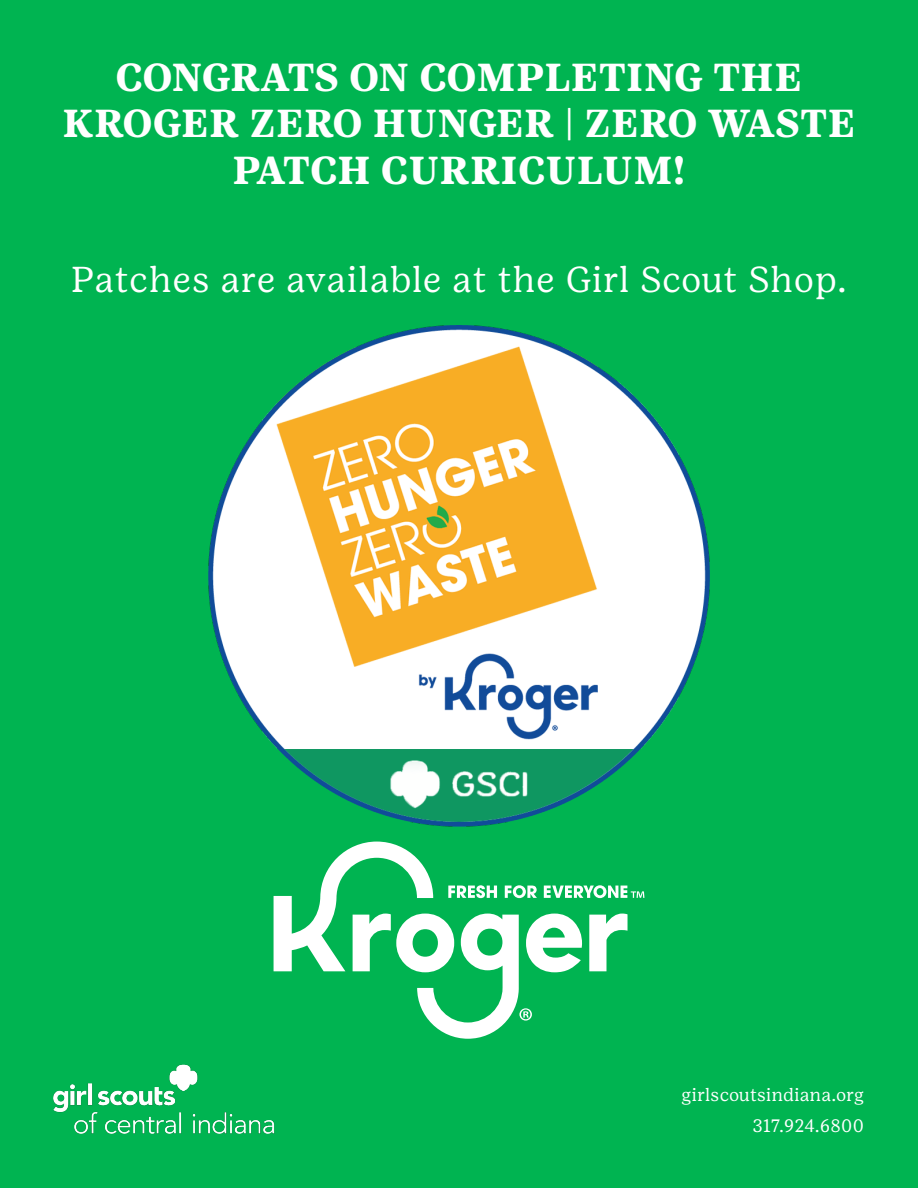
<style>
.page{position:relative;width:918px;height:1188px;background:#00b451}
.page>*{position:absolute;margin:0;border:0;box-sizing:border-box;transform-origin:0 0}
.t1{font:700 39px/46.5px "Girl Scout Text";letter-spacing:.005em;color:#fff;text-align:center}
.t2{font:36px "Girl Scout Text";letter-spacing:.015em;color:#fff}
.t3{font:18px "Girl Scout Text";letter-spacing:.005em;color:#fff}
</style>
<div class="page">
<svg style="left:274px;top:842px;width:370px;height:197px"></svg>
<img style="left:53px;top:1064px;width:222px;height:70px">
<img style="left:208px;top:325px;width:502px;height:502px">
<p class="t1" style="left:62px;top:54px;width:795px">CONGRATS ON COMPLETING THE<br>KROGER ZERO HUNGER | ZERO WASTE<br>PATCH CURRICULUM!</p>
<p class="t2" style="left:71px;top:257px;width:777px">Patches are available at the Girl Scout Shop.</p>
<p class="t3" style="left:682px;top:1084px;width:184px">girlscoutsindiana.org</p>
<p class="t3" style="left:752px;top:1115px;width:113px">317.924.6800</p>
</div>
